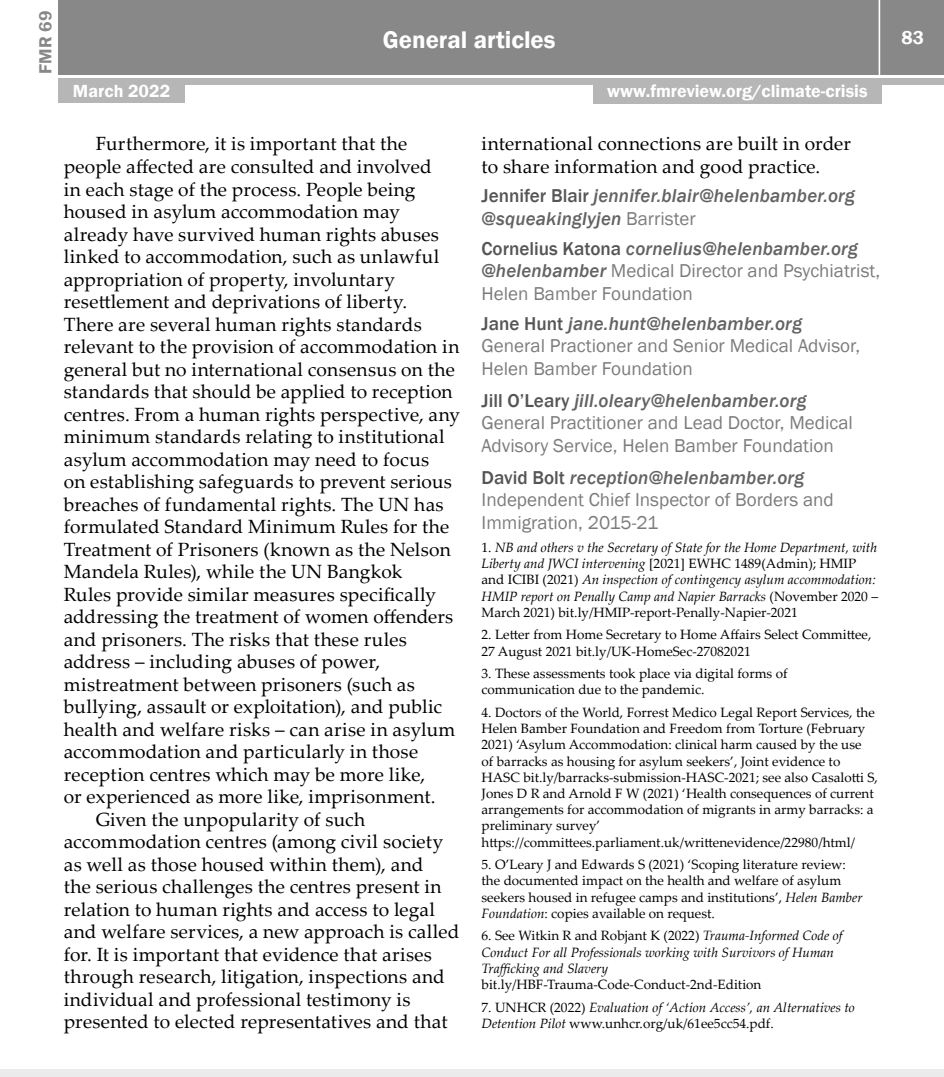
<style>
.page{position:relative;width:944px;height:1077px;background:#fff}
.page>*{position:absolute;margin:0;border:0;box-sizing:border-box;transform-origin:0 0}
.t1{font:600 24.75px "Franklin Gothic";color:#fff}
.t2{font:19.12px/22.5px "Palatino Linotype";letter-spacing:.01em;color:#000}
.t3{font:19.12px/22.5px "Franklin Gothic";color:#7c7c7c}
.t4{font:italic 500 19.12px/22.5px "Franklin Gothic";letter-spacing:.01em;color:#636363}
.t5{font:600 19.12px "Franklin Gothic";color:#fff}
.t6{font:600 18px "Franklin Gothic";color:#fff}
.t7{font:600 18px "Franklin Gothic";color:#888}
.t8{font:13.5px/16.2px "Palatino Linotype";color:#000}
.t9{font:italic 13.5px/16.2px "Palatino Linotype";color:#000}
.s1{font-style:normal;color:#555}
.s2{font-weight:400;font-style:normal;color:#7c7c7c}
.s3{font-weight:500;color:#555}
.s4{font-weight:500;font-style:italic;color:#636363}
.s5{font-style:normal}
.s6{font-style:italic}
</style>
<div class="page">
<div style="left:58px;top:0;width:886px;height:75px;background:#888"></div>
<div style="left:58px;top:78px;width:886px;height:7px;background:#b6b6b6"></div>
<hr style="left:879px;top:0;width:1px;height:76px;background:#fff">
<div style="left:58px;top:83px;width:127px;height:20px;background:#b6b6b6"></div>
<div style="left:593px;top:83px;width:289px;height:20px;background:#b6b6b6"></div>
<div style="left:0;top:1068px;width:944px;height:8px;background:#ebebeb"></div>
<p class="t7" style="left:34px;top:73px;width:64px;rotate:-90deg">FMR 69</p>
<p class="t1" style="left:383px;top:25px;width:174px">General articles</p>
<p class="t6" style="left:73px;top:80px;width:99px">March 2022</p>
<p class="t6" style="left:607px;top:80px;width:262px">www.fmreview.org/climate-crisis</p>
<p class="t2" style="left:96px;top:132px;width:313px">Furthermore, it is important that the</p>
<p class="t2" style="left:64px;top:154px;width:369px">people affected are consulted and involved</p>
<p class="t2" style="left:64px;top:177px;width:353px">in each stage of the process. People being</p>
<p class="t2" style="left:64px;top:199px;width:338px">housed in asylum accommodation may</p>
<p class="t2" style="left:64px;top:222px;width:377px">already have survived human rights abuses</p>
<p class="t2" style="left:64px;top:244px;width:377px">linked to accommodation, such as unlawful</p>
<p class="t2" style="left:64px;top:267px;width:333px">appropriation of property, involuntary</p>
<p class="t2" style="left:64px;top:289px;width:345px">resettlement and deprivations of liberty.</p>
<p class="t2" style="left:64px;top:312px;width:360px">There are several human rights standards</p>
<p class="t2" style="left:64px;top:334px;width:397px">relevant to the provision of accommodation in</p>
<p class="t2" style="left:64px;top:357px;width:393px">general but no international consensus on the</p>
<p class="t2" style="left:64px;top:379px;width:390px">standards that should be applied to reception</p>
<p class="t2" style="left:64px;top:402px;width:398px">centres. From a human rights perspective, any</p>
<p class="t2" style="left:64px;top:424px;width:383px">minimum standards relating to institutional</p>
<p class="t2" style="left:64px;top:447px;width:367px">asylum accommodation may need to focus</p>
<p class="t2" style="left:64px;top:469px;width:390px">on establishing safeguards to prevent serious</p>
<p class="t2" style="left:64px;top:492px;width:381px">breaches of fundamental rights. The UN has</p>
<p class="t2" style="left:64px;top:514px;width:387px">formulated Standard Minimum Rules for the</p>
<p class="t2" style="left:64px;top:537px;width:389px">Treatment of Prisoners (known as the Nelson</p>
<p class="t2" style="left:64px;top:559px;width:340px">Mandela Rules), while the UN Bangkok</p>
<p class="t2" style="left:64px;top:582px;width:374px">Rules provide similar measures specifically</p>
<p class="t2" style="left:64px;top:604px;width:391px">addressing the treatment of women offenders</p>
<p class="t2" style="left:64px;top:627px;width:345px">and prisoners. The risks that these rules</p>
<p class="t2" style="left:64px;top:649px;width:318px">address – including abuses of power,</p>
<p class="t2" style="left:64px;top:672px;width:353px">mistreatment between prisoners (such as</p>
<p class="t2" style="left:64px;top:694px;width:380px">bullying, assault or exploitation), and public</p>
<p class="t2" style="left:64px;top:717px;width:393px">health and welfare risks – can arise in asylum</p>
<p class="t2" style="left:64px;top:739px;width:356px">accommodation and particularly in those</p>
<p class="t2" style="left:64px;top:762px;width:363px">reception centres which may be more like,</p>
<p class="t2" style="left:64px;top:784px;width:373px">or experienced as more like, imprisonment.</p>
<p class="t2" style="left:96px;top:807px;width:271px">Given the unpopularity of such</p>
<p class="t2" style="left:64px;top:829px;width:381px">accommodation centres (among civil society</p>
<p class="t2" style="left:64px;top:852px;width:361px">as well as those housed within them), and</p>
<p class="t2" style="left:64px;top:874px;width:379px">the serious challenges the centres present in</p>
<p class="t2" style="left:64px;top:897px;width:373px">relation to human rights and access to legal</p>
<p class="t2" style="left:64px;top:919px;width:397px">and welfare services, a new approach is called</p>
<p class="t2" style="left:64px;top:942px;width:370px">for. It is important that evidence that arises</p>
<p class="t2" style="left:64px;top:964px;width:383px">through research, litigation, inspections and</p>
<p class="t2" style="left:64px;top:987px;width:348px">individual and professional testimony is</p>
<p class="t2" style="left:64px;top:1009px;width:385px">presented to elected representatives and that</p>
<p class="t2" style="left:482px;top:132px;width:371px">international connections are built in order to share information and good practice.</p>
<p class="t4" style="left:482px;top:185px;width:375px"><span class="s1">Jennifer Blair</span> jennifer.blair@helenbamber.org @squeakinglyjen <span class="s2">Barrister</span></p>
<p class="t3" style="left:482px;top:237px;width:400px"><span class="s3">Cornelius Katona</span> <span class="s4">cornelius@helenbamber.org @helenbamber</span> Medical Director and Psychiatrist,<br>Helen Bamber Foundation</p>
<p class="t3" style="left:482px;top:312px;width:380px"><span class="s3">Jane Hunt</span> <span class="s4">jane.hunt@helenbamber.org<br></span>General Practioner and Senior Medical Advisor,<br>Helen Bamber Foundation</p>
<p class="t3" style="left:482px;top:389px;width:373px"><span class="s3">Jill O’Leary</span> <span class="s4">jill.oleary@helenbamber.org<br></span>General Practitioner and Lead Doctor, Medical<br>Advisory Service, Helen Bamber Foundation</p>
<p class="t3" style="left:482px;top:466px;width:354px"><span class="s3">David Bolt</span> <span class="s4">reception@helenbamber.org<br></span>Independent Chief Inspector of Borders and<br>Immigration, 2015-21</p>
<p class="t9" style="left:482px;top:538px;width:398px"><span class="s5">1.</span> NB and others v the Secretary of State for the Home Department, with Liberty and JWCI intervening <span class="s5">[2021] EWHC 1489(Admin); HMIP and ICIBI (2021)</span> An inspection of contingency asylum accommodation:<br>HMIP report on Penally Camp and Napier Barracks <span class="s5">(November 2020 – March 2021) bit.ly/HMIP-report-Penally-Napier-2021</span></p>
<p class="t8" style="left:482px;top:626px;width:391px">2. Letter from Home Secretary to Home Affairs Select Committee,<br>27 August 2021 bit.ly/UK-HomeSec-27082021</p>
<p class="t8" style="left:482px;top:665px;width:308px">3. These assessments took place via digital forms of communication due to the pandemic.</p>
<p class="t8" style="left:482px;top:703px;width:398px">4. Doctors of the World, Forrest Medico Legal Report Services, the Helen Bamber Foundation and Freedom from Torture (February 2021) ‘Asylum Accommodation: clinical harm caused by the use<br>of barracks as housing for asylum seekers’, Joint evidence to HASC bit.ly/barracks-submission-HASC-2021; see also Casalotti S, Jones D R and Arnold F W (2021) ‘Health consequences of current arrangements for accommodation of migrants in army barracks: a preliminary survey’ https://committees.parliament.uk/writtenevidence/22980/html/</p>
<p class="t8" style="left:482px;top:855px;width:383px">5. O’Leary J and Edwards S (2021) ‘Scoping literature review: the documented impact on the health and welfare of asylum seekers housed in refugee camps and institutions’, <span class="s6">Helen Bamber Foundation</span>: copies available on request.</p>
<p class="t9" style="left:482px;top:927px;width:363px"><span class="s5">6. See Witkin R and Robjant K (2022)</span> Trauma-Informed Code of<br>Conduct For all Professionals working with Survivors of Human<br>Trafficking and Slavery</p>
<p class="t8" style="left:482px;top:975px;width:281px">bit.ly/HBF-Trauma-Code-Conduct-2nd-Edition</p>
<p class="t9" style="left:482px;top:998px;width:375px"><span class="s5">7. UNHCR (2022)</span> Evaluation of ‘Action Access’, an Alternatives to<br>Detention Pilot <span class="s5">www.unhcr.org/uk/61ee5cc54.pdf.</span></p>
<p class="t5" style="left:902px;top:26px;width:24px">83</p>
</div>
